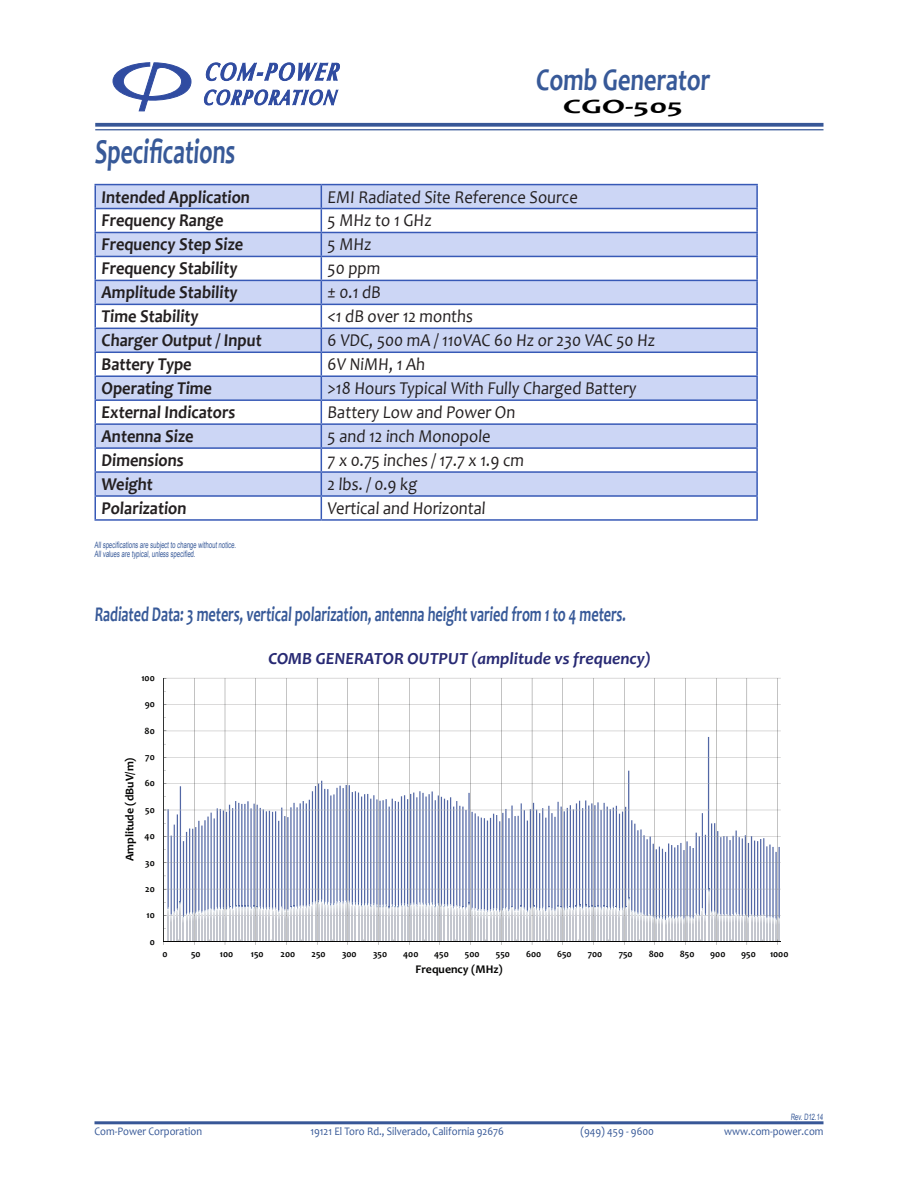
<style>
.page{position:relative;width:918px;height:1188px;background:#fff}
.page>*{position:absolute;margin:0;border:0;box-sizing:border-box;transform-origin:0 0}
.t1{font:700 35.1px "Candara";color:#375998;scale:.68 1}
.t2{font:700 31.65px "Candara";color:#375998;scale:.78 1}
.t3{font:700 21px "Candara";color:#375998;scale:.68 1}
.t4{font:700 20.4px "Candara";color:#000;scale:1.64 1}
.t5{font:18.15px "Candara";color:#231f20;scale:.91 1}
.t6{font:700 18.15px "Candara";color:#231f20;scale:.91 1}
.t7{font:italic 700 17.1px "Candara";color:#272973}
.t8{font:700 11.85px "Candara";color:#050504}
.t9{font:11.55px "Candara";color:#365897;scale:.91 1}
.t10{font:700 9.45px "Candara";color:#050504}
.t11{font:8.7px "Arial";color:#375998;scale:.68 1}
</style>
<div class="page">
<svg style="left:113px;top:63px;width:78px;height:48px"></svg>
<svg style="left:203px;top:62px;width:137px;height:44px"></svg>
<svg style="left:95px;top:123px;width:729px;height:4px;background:#4965a0"></svg>
<hr style="left:95px;top:129px;width:729px;height:1px;background:#385797">
<hr style="left:94px;top:1121px;width:730px;height:3px;background:#385797">
<svg style="left:164px;top:678px;width:617px;height:267px"></svg>
<img style="left:327px;top:902px;width:23px;height:3px">
<img style="left:315px;top:900px;width:35px;height:2px">
<img style="left:250px;top:909px;width:48px;height:2px">
<img style="left:290px;top:907px;width:20px;height:2px">
<img style="left:729px;top:916px;width:35px;height:2px">
<img style="left:514px;top:911px;width:201px;height:2px">
<img style="left:521px;top:909px;width:182px;height:2px">
<img style="left:594px;top:908px;width:32px;height:1px">
<img style="left:447px;top:907px;width:179px;height:1px">
<svg style="left:96px;top:185px;width:660px;height:310px;fill:#ccd6f5"></svg>
<hr style="left:94px;top:184px;width:227px;height:1px;background:#3759b6">
<hr style="left:94px;top:185px;width:2px;height:23px;background:#3759b6">
<hr style="left:321px;top:184px;width:437px;height:1px;background:#3759b6">
<hr style="left:756px;top:185px;width:2px;height:23px;background:#3759b6">
<hr style="left:94px;top:208px;width:227px;height:1px;background:#3759b6">
<hr style="left:94px;top:209px;width:2px;height:23px;background:#3759b6">
<hr style="left:321px;top:208px;width:437px;height:1px;background:#3759b6">
<hr style="left:756px;top:209px;width:2px;height:23px;background:#3759b6">
<hr style="left:94px;top:232px;width:227px;height:1px;background:#3759b6">
<hr style="left:94px;top:233px;width:2px;height:23px;background:#3759b6">
<hr style="left:321px;top:232px;width:437px;height:1px;background:#3759b6">
<hr style="left:756px;top:233px;width:2px;height:23px;background:#3759b6">
<hr style="left:94px;top:256px;width:227px;height:1px;background:#3759b6">
<hr style="left:94px;top:257px;width:2px;height:23px;background:#3759b6">
<hr style="left:321px;top:256px;width:437px;height:1px;background:#3759b6">
<hr style="left:756px;top:257px;width:2px;height:23px;background:#3759b6">
<hr style="left:94px;top:280px;width:227px;height:1px;background:#3759b6">
<hr style="left:94px;top:281px;width:2px;height:23px;background:#3759b6">
<hr style="left:321px;top:280px;width:437px;height:1px;background:#3759b6">
<hr style="left:756px;top:281px;width:2px;height:23px;background:#3759b6">
<hr style="left:94px;top:304px;width:227px;height:1px;background:#3759b6">
<hr style="left:94px;top:305px;width:2px;height:23px;background:#3759b6">
<hr style="left:321px;top:304px;width:437px;height:1px;background:#3759b6">
<hr style="left:756px;top:305px;width:2px;height:23px;background:#3759b6">
<hr style="left:94px;top:328px;width:227px;height:1px;background:#3759b6">
<hr style="left:94px;top:329px;width:2px;height:23px;background:#3759b6">
<hr style="left:321px;top:328px;width:437px;height:1px;background:#3759b6">
<hr style="left:756px;top:329px;width:2px;height:23px;background:#3759b6">
<hr style="left:94px;top:352px;width:227px;height:1px;background:#3759b6">
<hr style="left:94px;top:353px;width:2px;height:22px;background:#3759b6">
<hr style="left:321px;top:352px;width:437px;height:1px;background:#3759b6">
<hr style="left:756px;top:353px;width:2px;height:22px;background:#3759b6">
<hr style="left:94px;top:375px;width:227px;height:2px;background:#3759b6">
<hr style="left:94px;top:377px;width:2px;height:22px;background:#3759b6">
<hr style="left:321px;top:375px;width:437px;height:2px;background:#3759b6">
<hr style="left:756px;top:377px;width:2px;height:22px;background:#3759b6">
<hr style="left:94px;top:399px;width:227px;height:2px;background:#3759b6">
<hr style="left:94px;top:401px;width:2px;height:22px;background:#3759b6">
<hr style="left:321px;top:399px;width:437px;height:2px;background:#3759b6">
<hr style="left:756px;top:401px;width:2px;height:22px;background:#3759b6">
<hr style="left:94px;top:423px;width:227px;height:2px;background:#3759b6">
<hr style="left:94px;top:425px;width:2px;height:22px;background:#3759b6">
<hr style="left:321px;top:423px;width:437px;height:2px;background:#3759b6">
<hr style="left:756px;top:425px;width:2px;height:22px;background:#3759b6">
<hr style="left:94px;top:447px;width:227px;height:2px;background:#3759b6">
<hr style="left:94px;top:449px;width:2px;height:22px;background:#3759b6">
<hr style="left:321px;top:447px;width:437px;height:2px;background:#3759b6">
<hr style="left:756px;top:449px;width:2px;height:22px;background:#3759b6">
<hr style="left:94px;top:471px;width:227px;height:2px;background:#3759b6">
<hr style="left:94px;top:473px;width:2px;height:22px;background:#3759b6">
<hr style="left:321px;top:471px;width:437px;height:2px;background:#3759b6">
<hr style="left:756px;top:473px;width:2px;height:22px;background:#3759b6">
<hr style="left:94px;top:495px;width:227px;height:2px;background:#3759b6">
<hr style="left:94px;top:497px;width:2px;height:22px;background:#3759b6">
<hr style="left:321px;top:495px;width:437px;height:2px;background:#3759b6">
<svg style="left:321px;top:185px;width:1px;height:334px"></svg>
<hr style="left:756px;top:497px;width:2px;height:22px;background:#3759b6">
<hr style="left:94px;top:519px;width:227px;height:2px;background:#3759b6">
<hr style="left:321px;top:519px;width:437px;height:2px;background:#3759b6">
<p class="t1" style="left:94px;top:130px;width:212px">Specifications</p>
<p class="t2" style="left:535px;top:60px;width:228px">Comb Generator</p>
<p class="t4" style="left:562px;top:93px;width:76px">CGO-505</p>
<p class="t6" style="left:101px;top:185px;width:166px">Intended Application</p>
<p class="t5" style="left:327px;top:185px;width:278px">EMI Radiated Site Reference Source</p>
<p class="t6" style="left:101px;top:209px;width:137px">Frequency Range</p>
<p class="t5" style="left:327px;top:209px;width:118px">5 MHz to 1 GHz</p>
<p class="t6" style="left:101px;top:233px;width:159px">Frequency Step Size</p>
<p class="t5" style="left:327px;top:233px;width:52px">5 MHz</p>
<p class="t6" style="left:101px;top:257px;width:153px">Frequency Stability</p>
<p class="t5" style="left:327px;top:257px;width:61px">50 ppm</p>
<p class="t6" style="left:101px;top:281px;width:153px">Amplitude Stability</p>
<p class="t5" style="left:327px;top:281px;width:62px">± 0.1 dB</p>
<p class="t6" style="left:101px;top:305px;width:110px">Time Stability</p>
<p class="t5" style="left:327px;top:305px;width:163px">&lt;1 dB over 12 months</p>
<p class="t6" style="left:101px;top:329px;width:179px">Charger Output / Input</p>
<p class="t5" style="left:327px;top:329px;width:363px">6 VDC, 500 mA / 110VAC 60 Hz or 230 VAC 50 Hz</p>
<p class="t6" style="left:101px;top:353px;width:102px">Battery Type</p>
<p class="t5" style="left:327px;top:353px;width:110px">6V NiMH, 1 Ah</p>
<p class="t6" style="left:101px;top:377px;width:125px">Operating Time</p>
<p class="t5" style="left:327px;top:377px;width:343px">&gt;18 Hours Typical With Fully Charged Battery</p>
<p class="t6" style="left:101px;top:401px;width:150px">External Indicators</p>
<p class="t5" style="left:327px;top:401px;width:209px">Battery Low and Power On</p>
<p class="t6" style="left:101px;top:425px;width:104px">Antenna Size</p>
<p class="t5" style="left:327px;top:425px;width:182px">5 and 12 inch Monopole</p>
<p class="t6" style="left:101px;top:449px;width:94px">Dimensions</p>
<p class="t5" style="left:327px;top:449px;width:219px">7 x 0.75 inches / 17.7 x 1.9 cm</p>
<p class="t6" style="left:101px;top:473px;width:60px">Weight</p>
<p class="t5" style="left:327px;top:473px;width:102px">2 lbs. / 0.9 kg</p>
<p class="t6" style="left:101px;top:497px;width:96px">Polarization</p>
<p class="t5" style="left:327px;top:497px;width:177px">Vertical and Horizontal</p>
<p class="t11" style="left:94px;top:539px;width:211px">All specifications are subject to change without notice.</p>
<p class="t11" style="left:94px;top:548px;width:151px">All values are typical, unless specified.</p>
<p class="t3" style="left:94px;top:601px;width:786px">Radiated Data: 3 meters, vertical polarization, antenna height varied from 1 to 4 meters.</p>
<p class="t10" style="left:141px;top:672px;width:15px">100</p>
<p class="t10" style="left:145px;top:698px;width:12px">90</p>
<p class="t10" style="left:145px;top:725px;width:12px">80</p>
<p class="t8" style="left:122px;top:861px;width:105px;rotate:-90deg">Amplitude (dBuV/m)</p>
<p class="t10" style="left:145px;top:751px;width:11px">70</p>
<p class="t10" style="left:145px;top:777px;width:12px">60</p>
<p class="t10" style="left:145px;top:804px;width:11px">50</p>
<p class="t10" style="left:145px;top:830px;width:12px">40</p>
<p class="t10" style="left:145px;top:857px;width:11px">30</p>
<p class="t10" style="left:145px;top:883px;width:11px">20</p>
<p class="t10" style="left:147px;top:909px;width:10px">10</p>
<p class="t10" style="left:150px;top:936px;width:7px">0</p>
<p class="t7" style="left:268px;top:648px;width:384px">COMB GENERATOR OUTPUT (amplitude vs frequency)</p>
<p class="t10" style="left:163px;top:948px;width:7px">0</p>
<p class="t10" style="left:191px;top:948px;width:11px">50</p>
<p class="t10" style="left:220px;top:948px;width:15px">100</p>
<p class="t10" style="left:251px;top:948px;width:14px">150</p>
<p class="t10" style="left:281px;top:948px;width:16px">200</p>
<p class="t10" style="left:312px;top:948px;width:16px">250</p>
<p class="t10" style="left:342px;top:948px;width:16px">300</p>
<p class="t10" style="left:373px;top:948px;width:16px">350</p>
<p class="t10" style="left:403px;top:948px;width:17px">400</p>
<p class="t10" style="left:434px;top:948px;width:16px">450</p>
<p class="t10" style="left:465px;top:948px;width:16px">500</p>
<p class="t10" style="left:496px;top:948px;width:16px">550</p>
<p class="t10" style="left:526px;top:948px;width:17px">600</p>
<p class="t10" style="left:557px;top:948px;width:16px">650</p>
<p class="t10" style="left:588px;top:948px;width:16px">700</p>
<p class="t10" style="left:619px;top:948px;width:15px">750</p>
<p class="t10" style="left:649px;top:948px;width:17px">800</p>
<p class="t10" style="left:680px;top:948px;width:16px">850</p>
<p class="t10" style="left:710px;top:948px;width:17px">900</p>
<p class="t10" style="left:741px;top:948px;width:16px">950</p>
<p class="t10" style="left:770px;top:948px;width:20px">1000</p>
<p class="t8" style="left:416px;top:961px;width:89px">Frequency (MHz)</p>
<p class="t11" style="left:791px;top:1111px;width:51px">Rev. D12.14</p>
<p class="t9" style="left:94px;top:1124px;width:120px">Com-Power Corporation</p>
<p class="t9" style="left:310px;top:1124px;width:214px">19121 El Toro Rd., Silverado, California 92676</p>
<p class="t9" style="left:580px;top:1124px;width:82px">(949) 459 - 9600</p>
<p class="t9" style="left:724px;top:1124px;width:111px">www.com-power.com</p>
</div>
